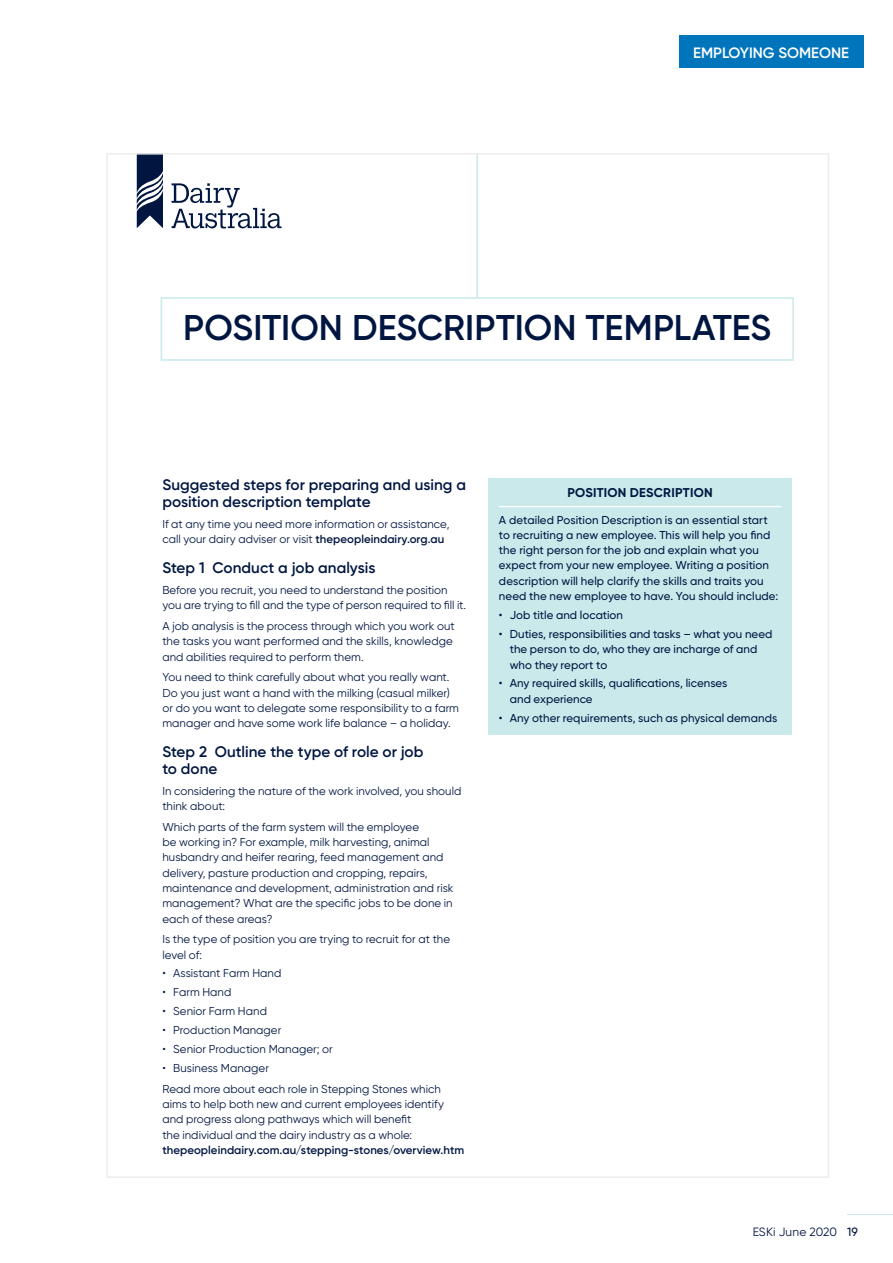
<style>
.page{position:relative;width:893px;height:1263px;background:#fff}
.page>*{position:absolute;margin:0;border:0;box-sizing:border-box;transform-origin:0 0}
.t1{font:600 35.7px "Gilroy";color:#001641}
.t2{font:600 15.3px/16.6px "Gilroy";color:#001641}
.t3{font:600 15px "Gilroy";color:#fff}
.t4{font:700 12.75px "Gilroy";letter-spacing:.02em;color:#001641}
.t5{font:12px "Gilroy";letter-spacing:.015em;color:#001641}
.t6{font:11.55px/15.3px "Gilroy";letter-spacing:.005em;color:#001641}
.t7{font:500 11.55px/15.3px "Gilroy";letter-spacing:.005em;color:#001641}
.t8{font:600 11.55px "Gilroy";letter-spacing:.005em;color:#001641}
.s1{font-weight:600}
.s2{font-weight:500}
</style>
<div class="page">
<hr style="left:847px;top:1214px;width:46px;height:1px;background:#c9e9eb">
<div style="left:679px;top:35px;width:184px;height:33px;background:#0075bc"></div>
<hr style="left:476px;top:154px;width:2px;height:143px;background:#c9e9eb">
<svg style="left:172px;top:183px;width:110px;height:45px"></svg>
<svg style="left:137px;top:156px;width:26px;height:72px"></svg>
<div style="left:161px;top:297px;width:633px;height:64px;border:2px solid #c9e9eb"></div>
<div style="left:488px;top:478px;width:304px;height:257px;background:#c9e9eb"></div>
<hr style="left:499px;top:506px;width:282px;height:1px;background:#fff">
<p class="t3" style="left:693px;top:43px;width:158px">EMPLOYING SOMEONE</p>
<h1 class="t1" style="left:183px;top:306px;width:589px">POSITION DESCRIPTION TEMPLATES</h1>
<h2 class="t2" style="left:162px;top:477px;width:305px">Suggested steps for preparing and using a position description template</h2>
<p class="t6" style="left:162px;top:516px;width:289px">If at any time you need more information or assistance, call your dairy adviser or visit <span class="s1">thepeopleindairy.org.au</span></p>
<h2 class="t2" style="left:162px;top:559px;width:214px">Step 1 Conduct a job analysis</h2>
<p class="t6" style="left:162px;top:582px;width:305px">Before you recruit, you need to understand the position you are trying to fill and the type of person required to fill it.</p>
<p class="t6" style="left:162px;top:618px;width:294px">A job analysis is the process through which you work out the tasks you want performed and the skills, knowledge and abilities required to perform them.</p>
<p class="t6" style="left:162px;top:669px;width:298px">You need to think carefully about what you really want.<br>Do you just want a hand with the milking (casual milker) or do you want to delegate some responsibility to a farm manager and have some work life balance – a holiday.</p>
<h2 class="t2" style="left:162px;top:743px;width:262px">Step 2 Outline the type of role or job to done</h2>
<p class="t6" style="left:162px;top:783px;width:301px">In considering the nature of the work involved, you should think about:</p>
<p class="t6" style="left:162px;top:819px;width:293px">Which parts of the farm system will the employee<br>be working in? For example, milk harvesting, animal husbandry and heifer rearing, feed management and delivery, pasture production and cropping, repairs, maintenance and development, administration and risk management? What are the specific jobs to be done in each of these areas?</p>
<p class="t6" style="left:162px;top:931px;width:289px">Is the type of position you are trying to recruit for at the level of:</p>
<p class="t6" style="left:162px;top:966px;width:120px">• Assistant Farm Hand</p>
<p class="t6" style="left:162px;top:984px;width:71px">• Farm Hand</p>
<p class="t6" style="left:162px;top:1003px;width:106px">• Senior Farm Hand</p>
<p class="t6" style="left:162px;top:1022px;width:120px">• Production Manager</p>
<p class="t6" style="left:162px;top:1041px;width:172px">• Senior Production Manager; or</p>
<p class="t6" style="left:162px;top:1057px;width:280px;line-height:20.7px">• Business Manager<br>Read more about each role in Stepping Stones which</p>
<p class="t6" style="left:162px;top:1096px;width:283px">aims to help both new and current employees identify and progress along pathways which will benefit<br>the individual and the dairy industry as a whole:</p>
<p class="t8" style="left:162px;top:1143px;width:303px">thepeopleindairy.com.au/stepping-stones/overview.htm</p>
<p class="t4" style="left:567px;top:485px;width:147px">POSITION DESCRIPTION</p>
<p class="t7" style="left:499px;top:512px;width:281px">A detailed Position Description is an essential start to recruiting a new employee. This will help you find the right person for the job and explain what you expect from your new employee. Writing a position description will help clarify the skills and traits you need the new employee to have. You should include:</p>
<p class="t7" style="left:499px;top:607px;width:126px">• Job title and location</p>
<p class="t7" style="left:510px;top:626px;width:264px;text-indent:-11px">• Duties, responsibilities and tasks – what you need the person to do, who they are incharge of and who they report to</p>
<p class="t7" style="left:510px;top:676px;width:219px;text-indent:-11px">• Any required skills, qualifications, licenses and experience</p>
<p class="t7" style="left:499px;top:710px;width:280px">• Any other requirements, such as physical demands</p>
<p class="t5" style="left:753px;top:1225px;width:107px">ESKi June 2020 <span class="s2">19</span></p>
</div>
